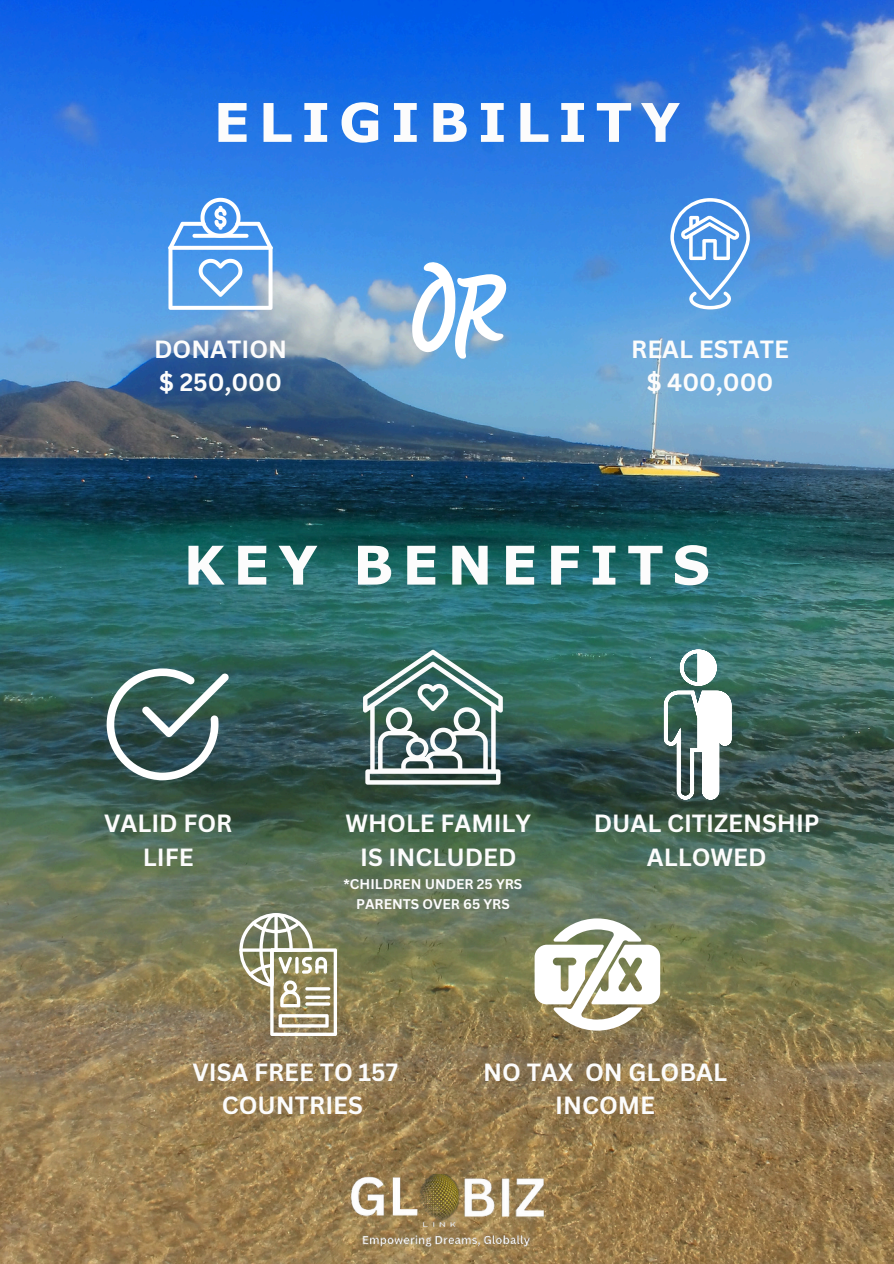
<style>
.page{position:relative;width:894px;height:1264px;background:#fff}
.page>*{position:absolute;margin:0;border:0;box-sizing:border-box;transform-origin:0 0}
.t1{font:700 53.4px "Verdana Pro";letter-spacing:.16em;color:#fcfcfc}
.t2{font:700 24.15px/33.5px "Canva Sans";color:#fcfcfc;text-align:center}
.t3{font:700 13.65px "Canva Sans";color:#fcfcfc}
</style>
<div class="page">
<img style="left:0;top:0;width:893px;height:1263px">
<svg style="left:168px;top:198px;width:104px;height:112px"></svg>
<svg style="left:412px;top:261px;width:94px;height:98px"></svg>
<svg style="left:670px;top:198px;width:79px;height:111px"></svg>
<img style="left:346px;top:1174px;width:201px;height:75px">
<svg style="left:239px;top:913px;width:98px;height:122px"></svg>
<svg style="left:663px;top:649px;width:68px;height:150px"></svg>
<svg style="left:534px;top:918px;width:126px;height:112px"></svg>
<svg style="left:107px;top:668px;width:122px;height:112px"></svg>
<svg style="left:363px;top:649px;width:139px;height:135px"></svg>
<p class="t1" style="left:213px;top:88px;width:468px">ELIGIBILITY</p>
<h2 class="t2" style="left:154px;top:332px;width:135px;text-align:left">DONATION $ 250,000</h2>
<p class="t2" style="left:631px;top:332px;width:159px">REAL ESTATE $ 400,000</p>
<p class="t1" style="left:183px;top:531px;width:528px">KEY BENEFITS</p>
<h1 class="t2" style="left:104px;top:806px;width:130px">VALID FOR<br>LIFE</h1>
<p class="t2" style="left:345px;top:806px;width:187px">WHOLE FAMILY<br>IS INCLUDED</p>
<h2 class="t3" style="left:343px;top:874px;width:180px">*CHILDREN UNDER 25 YRS</h2>
<h2 class="t3" style="left:356px;top:894px;width:155px">PARENTS OVER 65 YRS</h2>
<p class="t2" style="left:593px;top:806px;width:227px">DUAL CITIZENSHIP<br>ALLOWED</p>
<h2 class="t2" style="left:192px;top:1054px;width:207px">VISA FREE TO 157<br>COUNTRIES</h2>
<p class="t2" style="left:483px;top:1054px;width:245px">NO TAX ON GLOBAL<br>INCOME</p>
</div>
